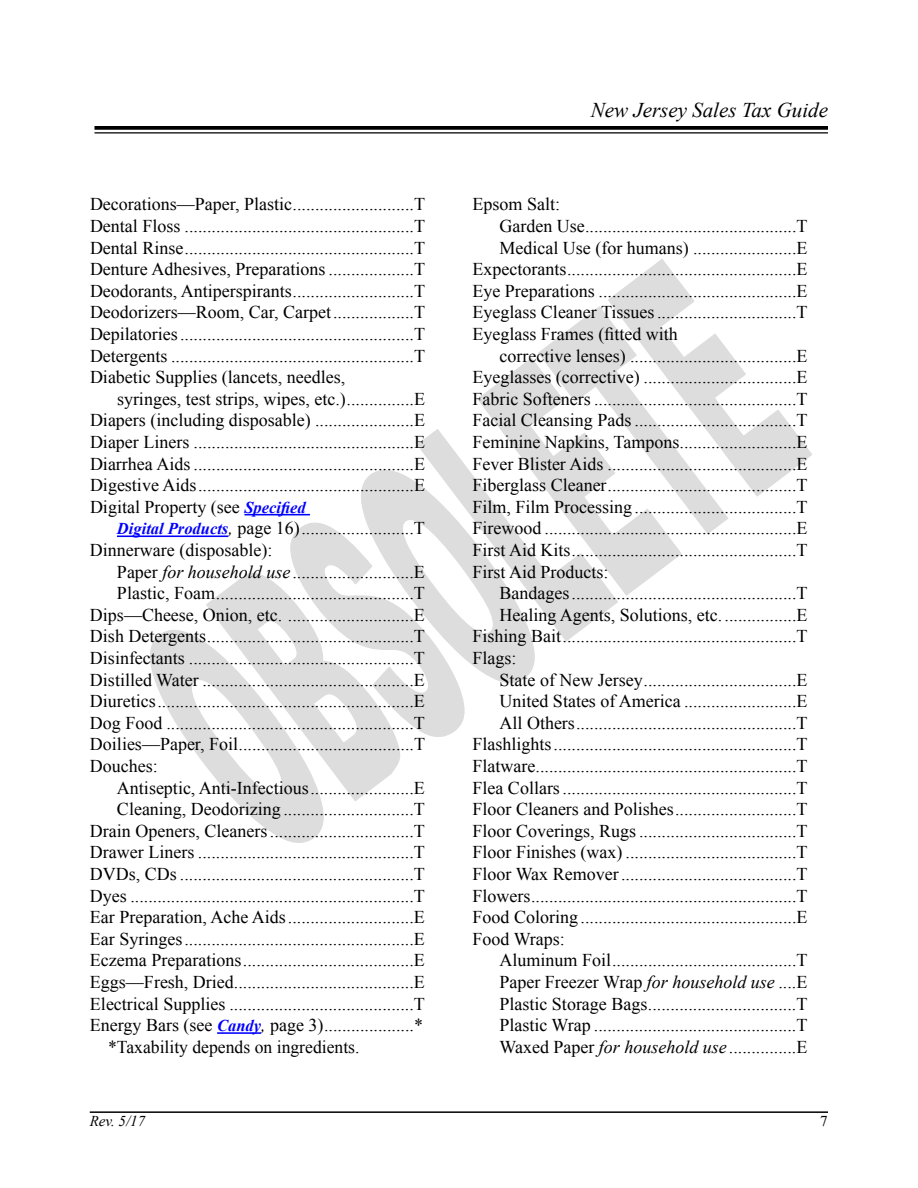
<style>
.page{position:relative;width:918px;height:1188px;background:#fff}
.page>*{position:absolute;margin:0;border:0;box-sizing:border-box;transform-origin:0 0}
.t1{font:italic 21px "Times New Roman";color:#000}
.t2{font:18px/21.6px "Times New Roman";color:#000;text-align:justify}
.t3{font:italic 15px "Times New Roman";color:#000}
.t4{font:15px "Times New Roman";color:#000}
.s1{font-weight:700;font-style:italic;font-size:16.5px;color:#00f}
.s2{font-style:italic}
</style>
<div class="page">
<svg style="left:146px;top:259px;width:666px;height:584px"></svg>
<hr style="left:90px;top:1111px;width:738px;height:2px;background:#000">
<svg style="left:94px;top:126px;width:734px;height:4px;background:#0f0f0f"></svg>
<hr style="left:94px;top:132px;width:734px;height:2px;background:#000">
<hr style="left:244px;top:514px;width:66px;height:1px;background:#00f">
<hr style="left:117px;top:535px;width:111px;height:2px;background:#00f">
<hr style="left:217px;top:1032px;width:44px;height:2px;background:#00f">
<p class="t2" style="left:90px;top:193px;width:337px">Decorations—Paper, Plastic...........................T Dental Floss ...................................................T Dental Rinse...................................................T Denture Adhesives, Preparations ...................T Deodorants, Antiperspirants...........................T Deodorizers—Room, Car, Carpet..................T Depilatories....................................................T Detergents ......................................................T Diabetic Supplies (lancets, needles,</p>
<p class="t2" style="left:90px;top:388px;width:336px;text-indent:27px">syringes, test strips, wipes, etc.)...............E Diapers (including disposable) ......................E Diaper Liners .................................................E Diarrhea Aids .................................................E Digestive Aids................................................E Digital Property (see <span class="s1">Specified</span></p>
<p class="t2" style="left:90px;top:517px;width:336px;text-indent:27px"><span class="s1">Digital Products</span><span class="s2">,</span> page 16).........................T<br>Dinnerware (disposable):</p>
<p class="t2" style="left:117px;top:561px;width:309px">Paper <span class="s2">for household use</span> ...........................E</p>
<p class="t2" style="left:117px;top:582px;width:309px">Plastic, Foam............................................T</p>
<p class="t2" style="left:90px;top:604px;width:336px">Dips—Cheese, Onion, etc. ............................E</p>
<p class="t2" style="left:90px;top:625px;width:336px">Dish Detergents..............................................T</p>
<p class="t2" style="left:90px;top:647px;width:336px">Disinfectants ..................................................T</p>
<p class="t2" style="left:90px;top:669px;width:336px">Distilled Water ...............................................E</p>
<p class="t2" style="left:90px;top:690px;width:336px">Diuretics.........................................................E</p>
<p class="t2" style="left:90px;top:712px;width:336px">Dog Food .......................................................T</p>
<p class="t2" style="left:90px;top:733px;width:337px">Doilies—Paper, Foil.......................................T</p>
<p class="t2" style="left:90px;top:755px;width:69px">Douches:</p>
<p class="t2" style="left:117px;top:777px;width:309px">Antiseptic, Anti-Infectious.......................E</p>
<p class="t2" style="left:117px;top:798px;width:309px">Cleaning, Deodorizing .............................T</p>
<p class="t2" style="left:90px;top:820px;width:336px">Drain Openers, Cleaners................................T</p>
<p class="t2" style="left:90px;top:841px;width:336px">Drawer Liners ................................................T</p>
<p class="t2" style="left:90px;top:863px;width:336px">DVDs, CDs ....................................................T</p>
<p class="t2" style="left:90px;top:885px;width:336px">Dyes ...............................................................T</p>
<p class="t2" style="left:90px;top:906px;width:336px">Ear Preparation, Ache Aids............................E</p>
<p class="t2" style="left:90px;top:928px;width:336px">Ear Syringes...................................................E</p>
<p class="t2" style="left:90px;top:949px;width:336px">Eczema Preparations......................................E</p>
<p class="t2" style="left:90px;top:971px;width:336px">Eggs—Fresh, Dried........................................E</p>
<p class="t2" style="left:90px;top:993px;width:336px">Electrical Supplies .........................................T</p>
<p class="t2" style="left:90px;top:1014px;width:335px">Energy Bars (see <span class="s1">Candy</span><span class="s2">,</span> page 3)....................*</p>
<p class="t2" style="left:108px;top:1036px;width:253px">*Taxability depends on ingredients.</p>
<p class="t1" style="left:591px;top:96px;width:239px">New Jersey Sales Tax Guide</p>
<p class="t2" style="left:472px;top:193px;width:89px">Epsom Salt:</p>
<p class="t2" style="left:500px;top:215px;width:309px">Garden Use...............................................T</p>
<p class="t2" style="left:500px;top:237px;width:309px">Medical Use (for humans) .......................E</p>
<p class="t2" style="left:472px;top:258px;width:336px">Expectorants...................................................E</p>
<p class="t2" style="left:472px;top:280px;width:336px">Eye Preparations ............................................E</p>
<p class="t2" style="left:472px;top:301px;width:336px">Eyeglass Cleaner Tissues...............................T</p>
<p class="t2" style="left:472px;top:323px;width:207px">Eyeglass Frames (fitted with</p>
<p class="t2" style="left:500px;top:345px;width:309px">corrective lenses) .....................................E</p>
<p class="t2" style="left:472px;top:366px;width:336px">Eyeglasses (corrective) ..................................E</p>
<p class="t2" style="left:472px;top:388px;width:336px">Fabric Softeners .............................................T</p>
<p class="t2" style="left:472px;top:409px;width:336px">Facial Cleansing Pads ....................................T</p>
<p class="t2" style="left:472px;top:431px;width:336px">Feminine Napkins, Tampons..........................E</p>
<p class="t2" style="left:472px;top:453px;width:336px">Fever Blister Aids ..........................................E</p>
<p class="t2" style="left:472px;top:474px;width:336px">Fiberglass Cleaner..........................................T</p>
<p class="t2" style="left:472px;top:496px;width:336px">Film, Film Processing ....................................T</p>
<p class="t2" style="left:472px;top:517px;width:336px">Firewood ........................................................E</p>
<p class="t2" style="left:472px;top:539px;width:336px">First Aid Kits..................................................T</p>
<p class="t2" style="left:472px;top:561px;width:138px">First Aid Products:</p>
<p class="t2" style="left:500px;top:582px;width:309px">Bandages..................................................T</p>
<p class="t2" style="left:500px;top:604px;width:309px">Healing Agents, Solutions, etc.................E</p>
<p class="t2" style="left:472px;top:625px;width:336px">Fishing Bait....................................................T</p>
<p class="t2" style="left:472px;top:647px;width:46px">Flags:</p>
<p class="t2" style="left:500px;top:669px;width:309px">State of New Jersey..................................E</p>
<p class="t2" style="left:500px;top:690px;width:309px">United States of America .........................E</p>
<p class="t2" style="left:500px;top:712px;width:309px">All Others.................................................T</p>
<p class="t2" style="left:472px;top:733px;width:336px">Flashlights......................................................T</p>
<p class="t2" style="left:472px;top:755px;width:336px">Flatware..........................................................T</p>
<p class="t2" style="left:472px;top:777px;width:336px">Flea Collars....................................................T</p>
<p class="t2" style="left:472px;top:798px;width:336px">Floor Cleaners and Polishes...........................T</p>
<p class="t2" style="left:472px;top:820px;width:336px">Floor Coverings, Rugs ...................................T</p>
<p class="t2" style="left:472px;top:841px;width:336px">Floor Finishes (wax) ......................................T</p>
<p class="t2" style="left:472px;top:863px;width:336px">Floor Wax Remover.......................................T</p>
<p class="t2" style="left:472px;top:885px;width:336px">Flowers...........................................................T</p>
<p class="t2" style="left:472px;top:906px;width:336px">Food Coloring ................................................E</p>
<p class="t2" style="left:472px;top:928px;width:94px">Food Wraps:</p>
<p class="t2" style="left:500px;top:949px;width:309px">Aluminum Foil.........................................T</p>
<p class="t2" style="left:499px;top:971px;width:309px">Paper Freezer Wrap <span class="s2">for household use</span> ....E</p>
<p class="t2" style="left:499px;top:993px;width:309px">Plastic Storage Bags.................................T</p>
<p class="t2" style="left:499px;top:1014px;width:309px">Plastic Wrap .............................................T</p>
<p class="t2" style="left:499px;top:1036px;width:309px">Waxed Paper <span class="s2">for household use</span> ...............E</p>
<p class="t3" style="left:90px;top:1111px;width:57px">Rev. 5/17</p>
<p class="t4" style="left:820px;top:1111px;width:9px">7</p>
</div>
